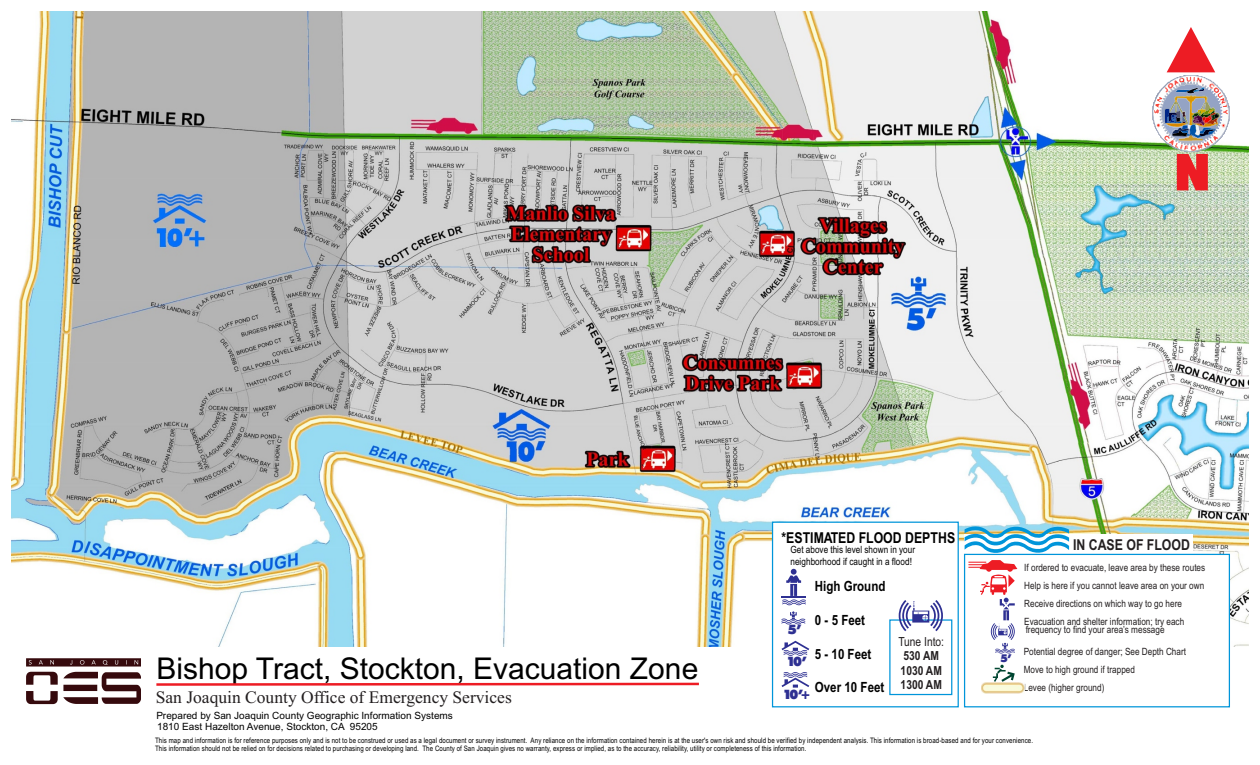
<style>
.page{position:relative;width:1260px;height:765px;background:#fff}
.page>*{position:absolute;margin:0;border:0;box-sizing:border-box;transform-origin:0 0}
.t1{font:46.12px "Impact";color:#ed1c24;scale:1.47 1}
.t2{font:30px "Arial";color:#000}
.t3{font:17.5px "Times New Roman";color:#231f20}
.t4{font:700 15px "Arial Narrow";color:#000}
.t5{font:700 15px "Arial Narrow";color:#231f20}
.t6{font:700 14.12px "Arial Narrow";color:#000}
.t7{font:900 13.12px "Futura BT";color:#2e3092}
.t8{font:900 13px "Futura BT";color:#2e3092}
.t9{font:700 12.5px/14.2px "Arial Narrow";color:#231f20}
.t10{font:12.5px "Arial Narrow";color:#231f20}
.t11{font:900 10.75px "Futura BT";color:#2e3092}
.t12{font:10px/18.1px "Arial Narrow";color:#231f20}
.t13{font:10px/11.1px "Arial";color:#000}
.t14{font:10px/11.4px "Arial Narrow";color:#000}
.t15{font:7.5px/8.5px "Arial Narrow";letter-spacing:.01em;color:#000}
</style>
<div class="page">
<img style="left:11px;top:11px;width:1238px;height:636px">
<img style="left:1152px;top:27px;width:78px;height:125px">
<svg style="left:771px;top:521px;width:188px;height:187px"></svg>
<svg style="left:26px;top:658px;width:115px;height:46px"></svg>
<svg style="left:156px;top:682px;width:543px;height:4px;background:#f37075"></svg>
<div style="left:965px;top:534px;width:228px;height:20px;background:#fff"></div>
<div style="left:965px;top:554px;width:264px;height:153px;background:#fff"></div>
<svg style="left:993px;top:665px;width:22px;height:17px"></svg>
<svg style="left:965px;top:525px;width:104px;height:129px"></svg>
<div style="left:964px;top:554px;width:266px;height:153px;border:1px solid #0095da"></div>
<img style="left:981px;top:683px;width:43px;height:11px">
<h1 class="t1" style="left:1174px;top:154px;width:26px">N</h1>
<h2 class="t2" style="left:156px;top:657px;width:543px">Bishop Tract, Stockton, Evacuation Zone</h2>
<h3 class="t3" style="left:156px;top:691px;width:358px">San Joaquin County Office of Emergency Services</h3>
<h3 class="t13" style="left:156px;top:710px;width:298px">Prepared by San Joaquin County Geographic Information Systems<br>1810 East Hazelton Avenue, Stockton, CA 95205</h3>
<h3 class="t4" style="left:782px;top:532px;width:175px">*ESTIMATED FLOOD DEPTHS</h3>
<h3 class="t14" style="left:791px;top:545px;width:126px">Get above this level shown in your neighborhood if caught in a flood!</h3>
<h3 class="t6" style="left:815px;top:581px;width:72px">High Ground</h3>
<h3 class="t6" style="left:815px;top:615px;width:52px">0 - 5 Feet</h3>
<h3 class="t6" style="left:815px;top:648px;width:58px">5 - 10 Feet</h3>
<h3 class="t6" style="left:815px;top:682px;width:71px">Over 10 Feet</h3>
<h3 class="t7" style="left:788px;top:624px;width:15px">5’</h3>
<h3 class="t8" style="left:786px;top:656px;width:22px">10’</h3>
<h3 class="t8" style="left:783px;top:689px;width:30px">10’+</h3>
<h3 class="t10" style="left:898px;top:637px;width:47px">Tune Into:</h3>
<h3 class="t9" style="left:901px;top:650px;width:43px">530 AM<br>1030 AM<br>1300 AM</h3>
<h3 class="t11" style="left:1000px;top:654px;width:13px">5’</h3>
<h3 class="t5" style="left:1073px;top:539px;width:118px">IN CASE OF FLOOD</h3>
<h3 class="t12" style="left:1024px;top:559px;width:182px">If ordered to evacuate, leave area by these routes Help is here if you cannot leave area on your own Receive directions on which way to go here Evacuation and shelter information; try each</h3>
<h3 class="t12" style="left:1024px;top:620px;width:164px;line-height:21px">frequency to find your area’s message<br>Potential degree of danger; See Depth Chart</h3>
<h3 class="t12" style="left:1024px;top:661px;width:113px">Move to high ground if trapped<br>Levee (higher ground)</h3>
<p class="t15" style="left:155px;top:736px;width:880px">This map and information is for reference purposes only and is not to be construed or used as a legal document or survey instrument. Any reliance on the information contained herein is at the user's own risk and should be verified by independent analysis. This information is broad-based and for your convenience.<br>This information should not be relied on for decisions related to purchasing or developing land. The County of San Joaquin gives no warranty, express or implied, as to the accuracy, reliability, utility or completeness of this information.</p>
</div>
